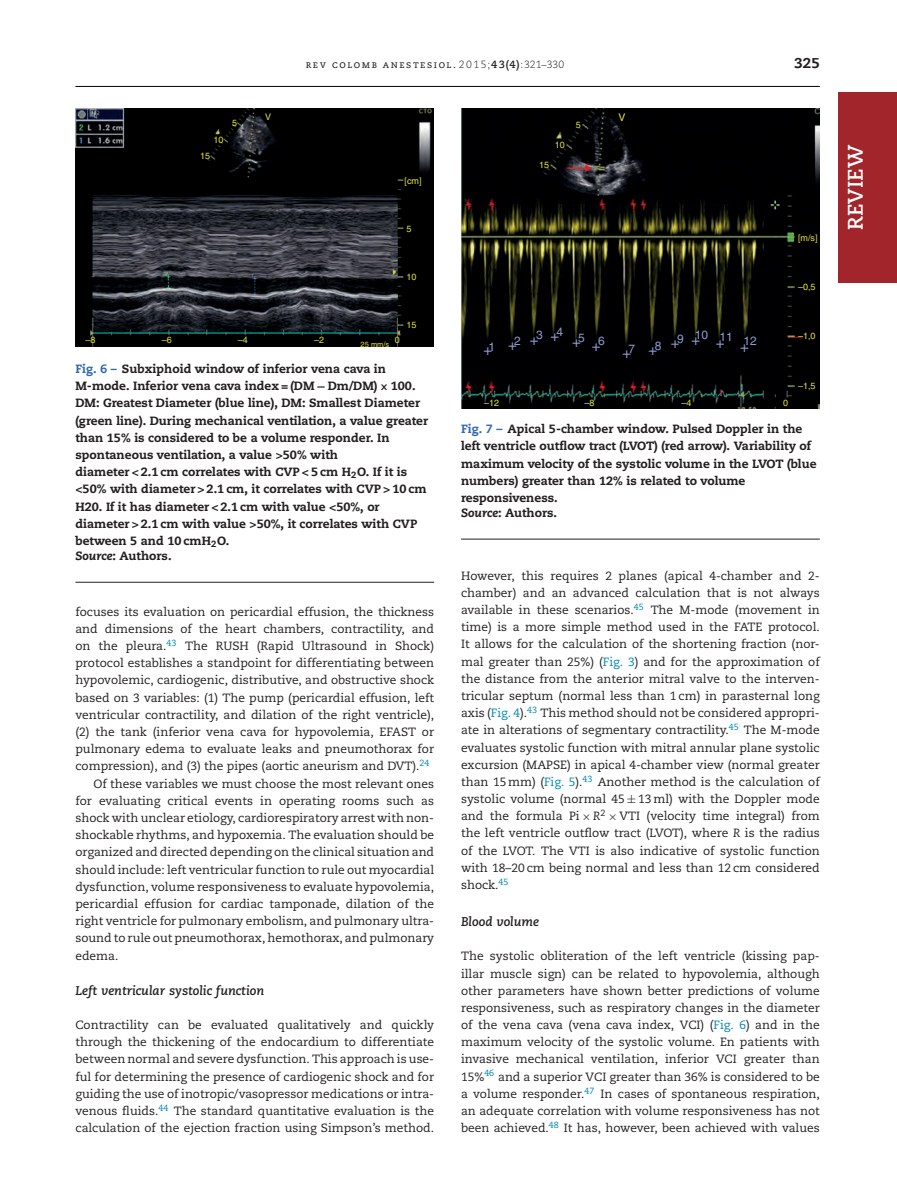
<style>
.page{position:relative;width:897px;height:1195px;background:#fff}
.page>*{position:absolute;margin:0;border:0;box-sizing:border-box;transform-origin:0 0}
.t1{font:700 21px "Caecilia LT Std";color:#fff}
.t2{font:15px "Helvetica";color:#8d9acd}
.t3{font:800 14.25px "Caecilia";color:#231f20}
.t4{font:italic 700 12.75px "Caecilia";color:#231f20}
.t5{font:12px/17.2px "Caecilia";color:#231f20;text-align:justify}
.t6{font:800 12px/17.2px "Caecilia";color:#231f20}
.t7{font:12px "Helvetica";color:#8d9acd}
.t8{font:10.5px "Caecilia Roman SC";letter-spacing:.145em;color:#231f20}
.t9{font:10.5px "Helvetica";color:#e7e636}
.t10{font:9px "Helvetica";color:#e7e636}
.t11{font:7.5px "Helvetica";color:#e7e636}
.s1{font-family:"Caecilia";font-weight:300}
.s2{font-family:"Caecilia";font-weight:700}
.s3{color:#306aad}
.s4{font-family:"MTSYB";font-weight:400}
.s5{font-style:italic}
.s6{font-size:12px}
.s7{color:#0088b2}
.s8{font-family:"MTSY"}
</style>
<div class="page">
<div style="left:838px;top:92px;width:59px;height:190px;background:#a1252a"></div>
<hr style="left:75px;top:86px;width:745px;height:1px;background:#000">
<img style="left:76px;top:109px;width:358px;height:237px">
<hr style="left:75px;top:582px;width:359px;height:1px;background:#231f20">
<img style="left:461px;top:108px;width:358px;height:300px">
<hr style="left:461px;top:539px;width:359px;height:1px;background:#231f20">
<p class="t10" style="left:213px;top:134px;width:12px">10</p>
<p class="t10" style="left:200px;top:151px;width:12px">15</p>
<p class="t10" style="left:232px;top:117px;width:7px">5</p>
<p class="t10" style="left:265px;top:111px;width:8px">V</p>
<p class="t8" style="left:306px;top:59px;width:260px">rev colomb anestesiol. <span class="s1">2015;</span><span class="s2">43(4)</span><span class="s1">:321–330</span></p>
<p class="t3" style="left:794px;top:55px;width:27px">325</p>
<p class="t10" style="left:404px;top:175px;width:19px">[cm]</p>
<p class="t10" style="left:406px;top:223px;width:7px">5</p>
<p class="t10" style="left:406px;top:272px;width:12px">10</p>
<p class="t10" style="left:555px;top:140px;width:12px">10</p>
<p class="t10" style="left:539px;top:160px;width:12px">15</p>
<p class="t10" style="left:576px;top:119px;width:7px">5</p>
<p class="t9" style="left:618px;top:111px;width:9px">V</p>
<p class="t10" style="left:798px;top:232px;width:21px">[m/s]</p>
<p class="t10" style="left:798px;top:281px;width:19px">–0,5</p>
<p class="t10" style="left:406px;top:319px;width:12px">15</p>
<p class="t10" style="left:85px;top:334px;width:12px">–8</p>
<p class="t10" style="left:162px;top:334px;width:12px">–6</p>
<p class="t10" style="left:238px;top:334px;width:12px">–4</p>
<p class="t10" style="left:314px;top:334px;width:12px">–2</p>
<p class="t10" style="left:395px;top:334px;width:7px">0</p>
<p class="t11" style="left:361px;top:340px;width:30px">25 mm/s</p>
<p class="t6" style="left:75px;top:360px;width:354px"><span class="s3">Fig. 6 –</span> Subxiphoid window of inferior vena cava in M-mode. Inferior vena cava index = (DM <span class="s4">−</span> Dm/DM) <span class="s4">×</span> 100.<br>DM: Greatest Diameter (blue line), DM: Smallest Diameter (green line). During mechanical ventilation, a value greater than 15% is considered to be a volume responder. In spontaneous ventilation, a value &gt;50% with<br>diameter &lt; 2.1 cm correlates with CVP &lt; 5 cm H<sub>2</sub>O. If it is &lt;50% with diameter &gt; 2.1 cm, it correlates with CVP &gt; 10 cm H20. If it has diameter &lt; 2.1 cm with value &lt;50%, or diameter &gt; 2.1 cm with value &gt;50%, it correlates with CVP between 5 and 10 cmH<sub>2</sub>O.</p>
<p class="t6" style="left:75px;top:547px;width:98px"><span class="s5">Source</span>: Authors.</p>
<p class="t5" style="left:75px;top:603px;width:360px">focuses its evaluation on pericardial effusion, the thickness</p>
<p class="t5" style="left:75px;top:620px;width:360px">and dimensions of the heart chambers, contractility, and</p>
<p class="t5" style="left:75px;top:637px;width:360px">on the pleura.<sup>43</sup> The RUSH (Rapid Ultrasound in Shock)</p>
<p class="t5" style="left:75px;top:654px;width:360px">protocol establishes a standpoint for differentiating between</p>
<p class="t5" style="left:75px;top:671px;width:360px">hypovolemic, cardiogenic, distributive, and obstructive shock</p>
<p class="t5" style="left:75px;top:689px;width:360px">based on 3 variables: (1) The pump (pericardial effusion, left</p>
<p class="t5" style="left:75px;top:706px;width:360px">ventricular contractility, and dilation of the right ventricle),</p>
<p class="t5" style="left:75px;top:723px;width:360px">(2) the tank (inferior vena cava for hypovolemia, EFAST or</p>
<p class="t5" style="left:75px;top:740px;width:360px">pulmonary edema to evaluate leaks and pneumothorax for</p>
<p class="t5" style="left:75px;top:757px;width:356px">compression), and (3) the pipes (aortic aneurism and DVT).<sup>24</sup></p>
<p class="t5" style="left:93px;top:775px;width:342px">Of these variables we must choose the most relevant ones</p>
<p class="t5" style="left:75px;top:792px;width:360px">for evaluating critical events in operating rooms such as</p>
<p class="t5" style="left:75px;top:809px;width:360px">shock with unclear etiology, cardiorespiratory arrest with non-</p>
<p class="t5" style="left:75px;top:826px;width:360px">shockable rhythms, and hypoxemia. The evaluation should be</p>
<p class="t5" style="left:75px;top:843px;width:360px">organized and directed depending on the clinical situation and</p>
<p class="t5" style="left:75px;top:860px;width:360px">should include: left ventricular function to rule out myocardial</p>
<p class="t5" style="left:75px;top:878px;width:360px">dysfunction, volume responsiveness to evaluate hypovolemia,</p>
<p class="t5" style="left:75px;top:895px;width:360px">pericardial effusion for cardiac tamponade, dilation of the</p>
<p class="t5" style="left:75px;top:912px;width:360px">right ventricle for pulmonary embolism, and pulmonary ultra-</p>
<p class="t5" style="left:75px;top:929px;width:360px">sound to rule out pneumothorax, hemothorax, and pulmonary</p>
<p class="t5" style="left:75px;top:946px;width:44px">edema.</p>
<p class="t4" style="left:75px;top:982px;width:190px">Left ventricular systolic function</p>
<p class="t5" style="left:75px;top:1016px;width:360px">Contractility can be evaluated qualitatively and quickly through the thickening of the endocardium to differentiate between normal and severe dysfunction. This approach is use&shy;ful for determining the presence of cardiogenic shock and for guiding the use of inotropic/vasopressor medications or intra&shy;venous fluids.<sup>44</sup> The standard quantitative evaluation is the calculation of the ejection fraction using Simpson’s method.</p>
<p class="t2" style="left:550px;top:327px;width:14px">+<sup>4</sup></p>
<p class="t7" style="left:695px;top:327px;width:15px">10</p>
<p class="t2" style="left:483px;top:335px;width:61px">+<span class="s6">1</span> +<sup>2</sup> +<sup>3</sup></p>
<p class="t2" style="left:572px;top:333px;width:14px">+<sup>5</sup></p>
<p class="t2" style="left:592px;top:336px;width:14px">+<sup>6</sup></p>
<p class="t2" style="left:622px;top:337px;width:79px">+<sub>7</sub> +<span class="s6">8</span> +<sup>9</sup> +</p>
<p class="t7" style="left:719px;top:330px;width:15px">11</p>
<p class="t2" style="left:716px;top:334px;width:10px">+</p>
<p class="t7" style="left:743px;top:334px;width:15px">12</p>
<p class="t2" style="left:740px;top:338px;width:10px">+</p>
<p class="t10" style="left:484px;top:397px;width:17px">–12</p>
<p class="t10" style="left:584px;top:397px;width:12px">–8</p>
<p class="t10" style="left:681px;top:397px;width:12px">–4</p>
<p class="t10" style="left:783px;top:397px;width:7px">0</p>
<p class="t10" style="left:798px;top:330px;width:19px">–1,0</p>
<p class="t10" style="left:798px;top:380px;width:19px">–1,5</p>
<p class="t6" style="left:461px;top:420px;width:357px"><span class="s3">Fig. 7 –</span> Apical 5-chamber window. Pulsed Doppler in the left ventricle outflow tract (LVOT) (red arrow). Variability of maximum velocity of the systolic volume in the LVOT (blue numbers) greater than 12% is related to volume responsiveness.</p>
<p class="t6" style="left:461px;top:503px;width:98px"><span class="s5">Source</span>: Authors.</p>
<p class="t5" style="left:461px;top:567px;width:360px">However, this requires 2 planes (apical 4-chamber and 2- chamber) and an advanced calculation that is not always available in these scenarios.<sup>45</sup> The M-mode (movement in time) is a more simple method used in the FATE protocol.<br>It allows for the calculation of the shortening fraction (nor&shy;mal greater than 25%) (<span class="s7">Fig. 3</span>) and for the approximation of the distance from the anterior mitral valve to the interven&shy;tricular septum (normal less than 1 cm) in parasternal long axis (<span class="s7">Fig. 4</span>).<sup>43</sup> This method should not be considered appropri&shy;ate in alterations of segmentary contractility.<sup>45</sup> The M-mode evaluates systolic function with mitral annular plane systolic excursion (MAPSE) in apical 4-chamber view (normal greater than 15 mm) (<span class="s7">Fig. 5</span>).<sup>43</sup> Another method is the calculation of systolic volume (normal 45 <span class="s8">±</span> 13 ml) with the Doppler mode and the formula Pi <span class="s8">×</span> <span class="s5">R</span><sup>2</sup> <span class="s8">×</span> VTI (velocity time integral) from the left ventricle outflow tract (LVOT), where <span class="s5">R</span> is the radius of the LVOT. The VTI is also indicative of systolic function with 18–20 cm being normal and less than 12 cm considered shock.<sup>45</sup></p>
<p class="t4" style="left:461px;top:913px;width:79px">Blood volume</p>
<p class="t5" style="left:461px;top:947px;width:360px">The systolic obliteration of the left ventricle (kissing pap&shy;illar muscle sign) can be related to hypovolemia, although other parameters have shown better predictions of volume responsiveness, such as respiratory changes in the diameter of the vena cava (vena cava index, VCI) (<span class="s7">Fig. 6</span>) and in the maximum velocity of the systolic volume. En patients with invasive mechanical ventilation, inferior VCI greater than 15%<sup>46</sup> and a superior VCI greater than 36% is considered to be a volume responder.<sup>47</sup> In cases of spontaneous respiration, an adequate correlation with volume responsiveness has not been achieved.<sup>48</sup> It has, however, been achieved with values</p>
<h1 class="t1" style="left:843px;top:230px;width:86px;rotate:-90deg">REVIEW</h1>
</div>
